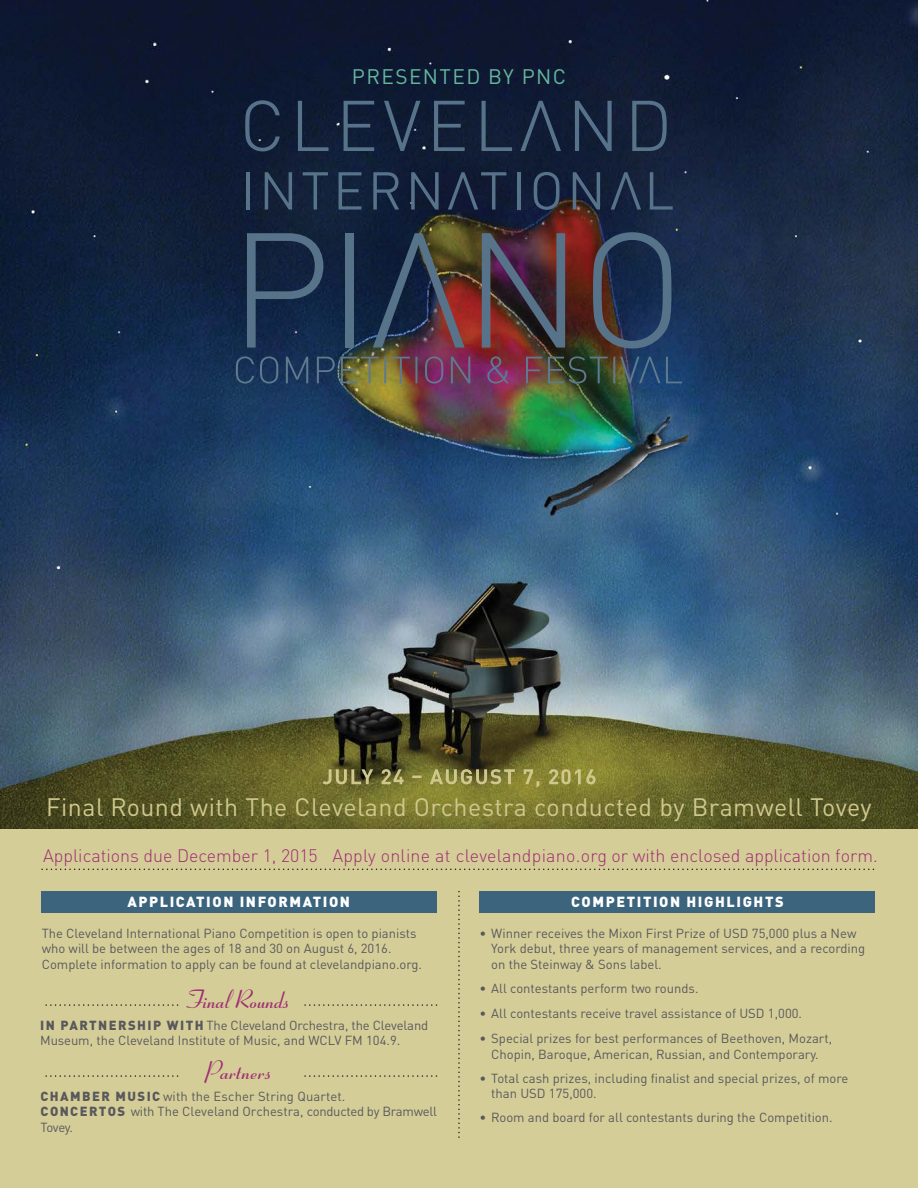
<style>
.page{position:relative;width:918px;height:1188px;background:#fff}
.page>*{position:absolute;margin:0;border:0;box-sizing:border-box;transform-origin:0 0}
.t1{font:700 26.1px "Ribbon 131 BT";letter-spacing:.01em;color:#9e2d72}
.t2{font:24.9px "DINOT";letter-spacing:.02em;color:#d0c78d}
.t3{font:20.85px "DINOT";letter-spacing:.07em;color:#65b8a0}
.t4{font:300 17.85px "DINOT";color:#9e2d72}
.t5{font:900 14.55px "DINOT";letter-spacing:.11em;color:#fff}
.t6{font:13.05px/15.6px "DINOT";color:#59595c}
.s1{font-weight:900}
</style>
<div class="page">
<img style="left:0;top:0;width:918px;height:829px">
<img style="left:236px;top:356px;width:446px;height:28px">
<svg style="left:322px;top:769px;width:274px;height:19px;background:#8d8945"></svg>
<svg style="left:245px;top:100px;width:35px;height:51px;background:#1f2f47"></svg>
<svg style="left:298px;top:101px;width:31px;height:50px;background:#1d2d44"></svg>
<svg style="left:344px;top:101px;width:30px;height:50px"></svg>
<svg style="left:384px;top:101px;width:36px;height:50px;background:#1f2f47"></svg>
<svg style="left:434px;top:101px;width:31px;height:50px;background:#26374e"></svg>
<svg style="left:482px;top:101px;width:30px;height:50px"></svg>
<svg style="left:520px;top:101px;width:41px;height:50px;background:#1d2c45"></svg>
<svg style="left:575px;top:101px;width:37px;height:50px;background:#283951"></svg>
<svg style="left:632px;top:101px;width:35px;height:50px;background:#293951"></svg>
<svg style="left:247px;top:233px;width:76px;height:115px;background:#243956"></svg>
<div style="left:345px;top:233px;width:9px;height:115px;background:#57738a"></div>
<img style="left:373px;top:233px;width:92px;height:115px">
<img style="left:482px;top:233px;width:83px;height:115px">
<svg style="left:593px;top:232px;width:78px;height:117px;background:#303d56"></svg>
<svg style="left:611px;top:172px;width:30px;height:38px"></svg>
<hr style="left:247px;top:172px;width:3px;height:38px;background:#57738a">
<svg style="left:265px;top:172px;width:27px;height:38px"></svg>
<svg style="left:303px;top:172px;width:25px;height:38px"></svg>
<svg style="left:339px;top:172px;width:22px;height:38px"></svg>
<svg style="left:373px;top:172px;width:26px;height:38px"></svg>
<svg style="left:411px;top:172px;width:28px;height:38px"></svg>
<svg style="left:448px;top:172px;width:58px;height:38px;background:#1f2b45"></svg>
<hr style="left:517px;top:172px;width:3px;height:38px;background:#57738a">
<svg style="left:534px;top:172px;width:26px;height:38px"></svg>
<svg style="left:573px;top:172px;width:27px;height:38px"></svg>
<svg style="left:650px;top:172px;width:23px;height:38px"></svg>
<div style="left:0;top:829px;width:918px;height:359px;background:#d5cd98"></div>
<div style="left:41px;top:892px;width:396px;height:21px;background:#3c647d"></div>
<div style="left:480px;top:892px;width:395px;height:21px;background:#3c647d"></div>
<svg style="left:458px;top:892px;width:2px;height:246px"></svg>
<svg style="left:42px;top:869px;width:833px;height:1px"></svg>
<svg style="left:45px;top:1004px;width:133px;height:2px"></svg>
<svg style="left:304px;top:1004px;width:133px;height:2px"></svg>
<svg style="left:45px;top:1075px;width:133px;height:2px"></svg>
<svg style="left:304px;top:1075px;width:133px;height:2px"></svg>
<h3 class="t3" style="left:352px;top:64px;width:216px">PRESENTED BY PNC</h3>
<h2 class="t2" style="left:46px;top:791px;width:827px">Final Round with The Cleveland Orchestra conducted by Bramwell Tovey</h2>
<h3 class="t4" style="left:43px;top:844px;width:836px">Applications due December 1, 2015 Apply online at clevelandpiano.org or with enclosed application form.</h3>
<p class="t5" style="left:127px;top:892px;width:224px">APPLICATION INFORMATION</p>
<p class="t5" style="left:571px;top:892px;width:214px">COMPETITION HIGHLIGHTS</p>
<p class="t6" style="left:42px;top:925px;width:382px">The Cleveland International Piano Competition is open to pianists who will be between the ages of 18 and 30 on August 6, 2016.<br>Complete information to apply can be found at clevelandpiano.org.</p>
<p class="t6" style="left:491px;top:925px;width:376px;text-indent:-12px">• Winner receives the Mixon First Prize of USD 75,000 plus a New<br>York debut, three years of management services, and a recording on the Steinway &amp; Sons label.</p>
<h1 class="t1" style="left:189px;top:984px;width:104px">Final Rounds</h1>
<p class="t6" style="left:40px;top:1017px;width:390px"><span class="s1">IN PARTNERSHIP WITH</span> The Cleveland Orchestra, the Cleveland<br>Museum, the Cleveland Institute of Music, and WCLV FM 104.9.</p>
<h1 class="t1" style="left:208px;top:1055px;width:67px">Partners</h1>
<p class="t6" style="left:41px;top:1088px;width:398px"><span class="s1">CHAMBER MUSIC</span> with the Escher String Quartet.<br><span class="s1">CONCERTOS</span> with The Cleveland Orchestra, conducted by Bramwell<br>Tovey.</p>
<p class="t6" style="left:480px;top:980px;width:220px">• All contestants perform two rounds.</p>
<p class="t6" style="left:480px;top:1005px;width:324px">• All contestants receive travel assistance of USD 1,000.</p>
<p class="t6" style="left:480px;top:1030px;width:354px;text-align:center">• Special prizes for best performances of Beethoven, Mozart,<br>Chopin, Baroque, American, Russian, and Contemporary.</p>
<p class="t6" style="left:491px;top:1070px;width:359px;text-indent:-12px">• Total cash prizes, including finalist and special prizes, of more than USD 175,000.</p>
<p class="t6" style="left:480px;top:1110px;width:355px">• Room and board for all contestants during the Competition.</p>
</div>
